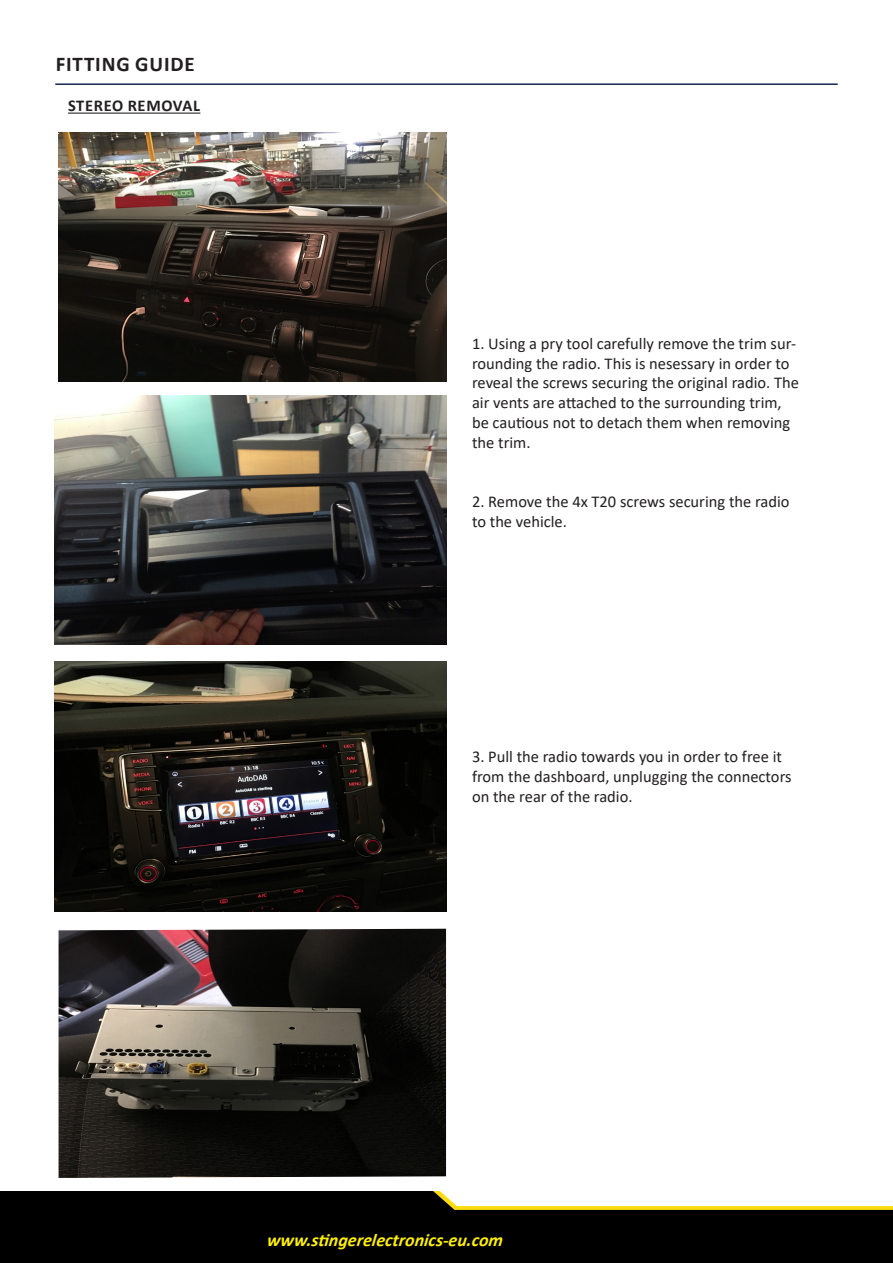
<style>
.page{position:relative;width:893px;height:1263px;background:#fff}
.page>*{position:absolute;margin:0;border:0;box-sizing:border-box;transform-origin:0 0}
.t1{font:700 21px "Calibri";letter-spacing:.04em;color:#231f20}
.t2{font:italic 700 18px "Calibri";color:#fff101}
.t3{font:16.5px/19.8px "Calibri";color:#231f20}
.t4{font:700 16.5px "Calibri";letter-spacing:.04em;color:#231f20}
</style>
<div class="page">
<svg style="left:0;top:1191px;width:893px;height:72px;background:#21201b"></svg>
<hr style="left:55px;top:83px;width:783px;height:2px;background:#15264d">
<hr style="left:68px;top:113px;width:132px;height:1px;background:#231f20">
<img style="left:59px;top:133px;width:387px;height:249px">
<img style="left:55px;top:662px;width:391px;height:249px">
<img style="left:54px;top:395px;width:392px;height:249px">
<img style="left:59px;top:929px;width:387px;height:249px">
<p class="t1" style="left:56px;top:49px;width:141px">FITTING GUIDE</p>
<p class="t4" style="left:68px;top:94px;width:134px">STEREO REMOVAL</p>
<p class="t3" style="left:472px;top:333px;width:328px">1. Using a pry tool carefully remove the trim sur&shy;rounding the radio. This is nesessary in order to reveal the screws securing the original radio. The air vents are attached to the surrounding trim, be cautious not to detach them when removing the trim.</p>
<p class="t3" style="left:472px;top:491px;width:319px">2. Remove the 4x T20 screws securing the radio to the vehicle.</p>
<p class="t3" style="left:472px;top:746px;width:321px">3. Pull the radio towards you in order to free it from the dashboard, unplugging the connectors on the rear of the radio.</p>
<p class="t2" style="left:267px;top:1227px;width:239px">www.stingerelectronics-eu.com</p>
</div>
